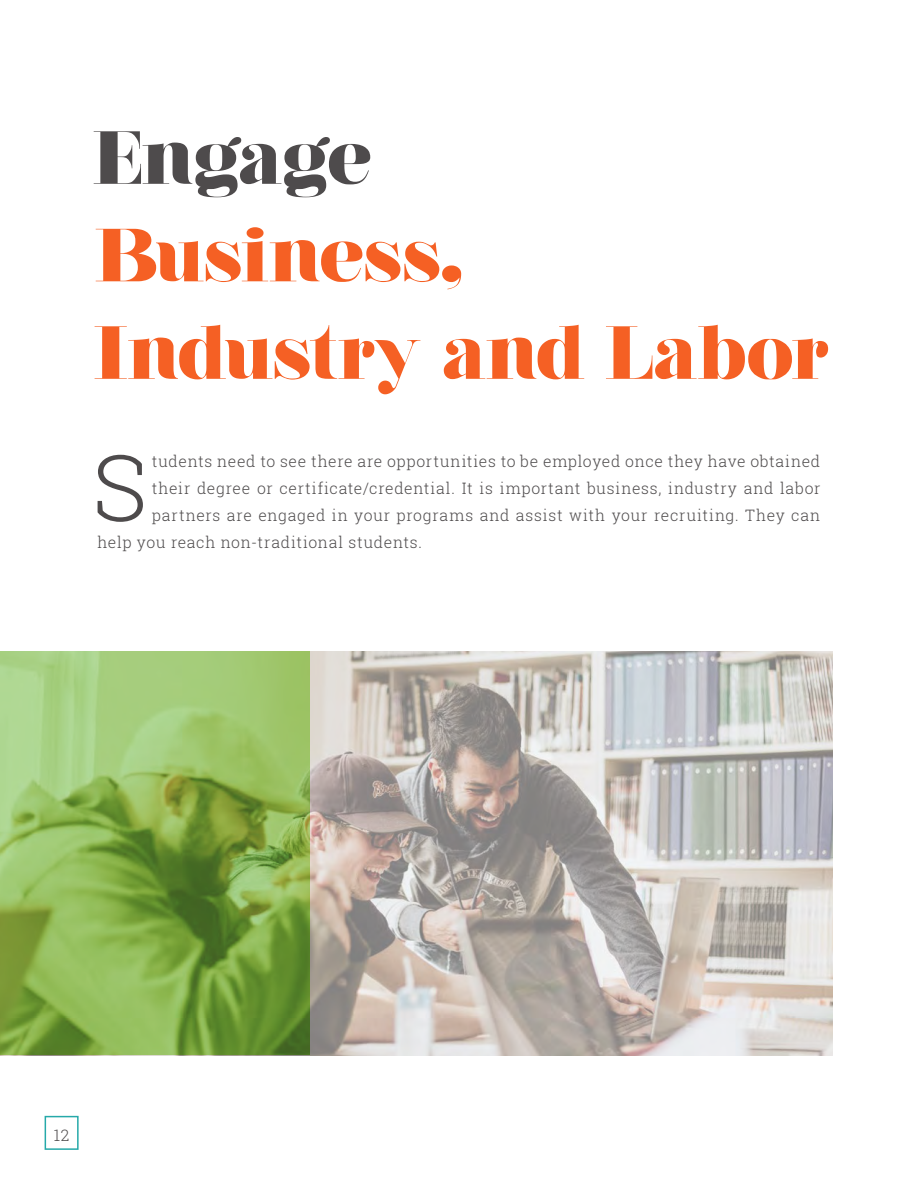
<style>
.page{position:relative;width:918px;height:1188px;background:#fff}
.page>*{position:absolute;margin:0;border:0;box-sizing:border-box;transform-origin:0 0}
.t1{font:300 91.65px "Roboto Slab";color:#4e4b4c}
.t2{font:900 75px/97.5px "Nouvelle Vague";letter-spacing:-.005em;color:#f56024}
.t3{font:900 75px "Nouvelle Vague";letter-spacing:-.01em;color:#4e4b4c}
.t4{font:300 15.75px "Roboto Slab";letter-spacing:.045em;color:#4e4b4c}
</style>
<div class="page">
<img style="left:310px;top:651px;width:523px;height:404px">
<svg style="left:0;top:651px;width:310px;height:404px;background:#8bb359"></svg>
<div style="left:45px;top:1116px;width:34px;height:34px;border:2px solid #26a9a9"></div>
<h2 class="t3" style="left:94px;top:118px;width:279px">Engage</h2>
<h2 class="t2" style="left:94px;top:207px;width:737px">Business,<br>Industry and Labor</h2>
<h1 class="t1" style="left:93px;top:425px;width:56px">S</h1>
<p class="t4" style="left:152px;top:450px;width:670px">tudents need to see there are opportunities to be employed once they have obtained</p>
<p class="t4" style="left:152px;top:477px;width:670px">their degree or certificate/credential. It is important business, industry and labor</p>
<p class="t4" style="left:152px;top:504px;width:670px">partners are engaged in your programs and assist with your recruiting. They can</p>
<p class="t4" style="left:98px;top:531px;width:326px">help you reach non-traditional students.</p>
<p class="t4" style="left:54px;top:1125px;width:17px">12</p>
</div>
